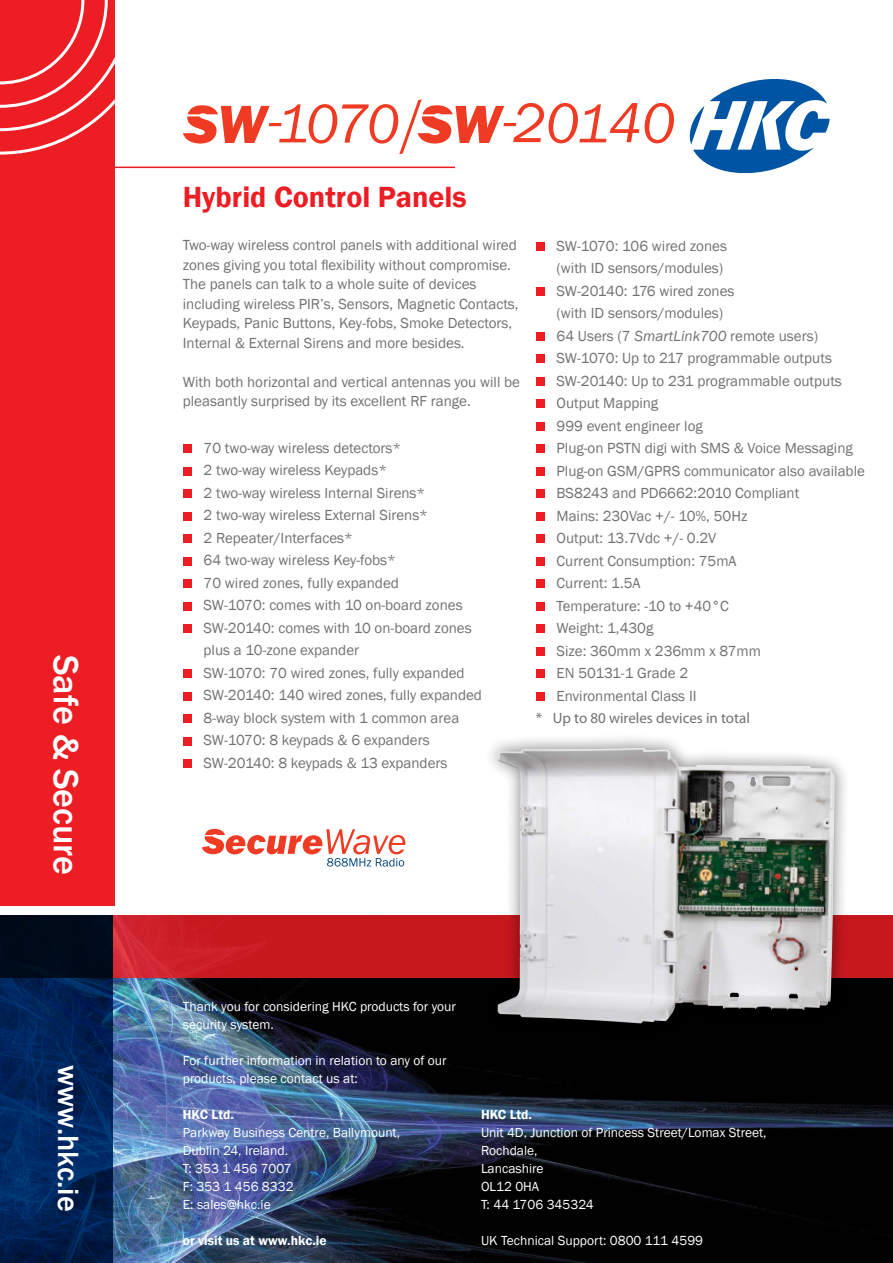
<style>
.page{position:relative;width:893px;height:1263px;background:#fff}
.page>*{position:absolute;margin:0;border:0;box-sizing:border-box;transform-origin:0 0}
.t1{font:500 36px "Franklin Gothic";color:#fff}
.t2{font:500 30.15px "Franklin Gothic";color:#fff}
.t3{font:600 30px "Franklin Gothic";color:#ed1d24}
.t4{font:15px/22.5px "Franklin Gothic";color:#717073}
.t5{font:15px "Myriad Pro";color:#717073}
.t6{font:13.5px/18px "Franklin Gothic";color:#fff}
.t7{font:600 13.5px "Franklin Gothic";color:#fff}
.s1{font-style:italic}
</style>
<div class="page">
<img style="left:113px;top:978px;width:780px;height:285px">
<svg style="left:113px;top:915px;width:780px;height:63px;background:#c91a21"></svg>
<svg style="left:0;top:915px;width:113px;height:348px;background:#001f4d"></svg>
<div style="left:0;top:0;width:115px;height:906px;background:#ed1d24"></div>
<svg style="left:0;top:0;width:115px;height:155px"></svg>
<svg style="left:689px;top:79px;width:141px;height:95px"></svg>
<hr style="left:105px;top:167px;width:350px;height:1px;background:#ed1d24">
<svg style="left:479px;top:738px;width:373px;height:303px"></svg>
<img style="left:498px;top:748px;width:337px;height:275px">
<svg style="left:202px;top:829px;width:203px;height:37px"></svg>
<div style="left:536px;top:242px;width:8px;height:9px;background:#ed1d24"></div>
<div style="left:536px;top:287px;width:8px;height:9px;background:#ed1d24"></div>
<div style="left:536px;top:332px;width:8px;height:9px;background:#ed1d24"></div>
<div style="left:536px;top:355px;width:8px;height:8px;background:#ed1d24"></div>
<div style="left:536px;top:377px;width:8px;height:9px;background:#ed1d24"></div>
<div style="left:536px;top:400px;width:8px;height:8px;background:#ed1d24"></div>
<div style="left:536px;top:422px;width:8px;height:9px;background:#ed1d24"></div>
<div style="left:536px;top:445px;width:8px;height:8px;background:#ed1d24"></div>
<div style="left:536px;top:467px;width:8px;height:9px;background:#ed1d24"></div>
<div style="left:536px;top:490px;width:8px;height:8px;background:#ed1d24"></div>
<div style="left:536px;top:512px;width:8px;height:9px;background:#ed1d24"></div>
<div style="left:536px;top:535px;width:8px;height:8px;background:#ed1d24"></div>
<div style="left:536px;top:557px;width:8px;height:9px;background:#ed1d24"></div>
<div style="left:536px;top:580px;width:8px;height:8px;background:#ed1d24"></div>
<div style="left:536px;top:602px;width:8px;height:9px;background:#ed1d24"></div>
<div style="left:536px;top:625px;width:8px;height:8px;background:#ed1d24"></div>
<div style="left:536px;top:647px;width:8px;height:9px;background:#ed1d24"></div>
<div style="left:536px;top:670px;width:8px;height:8px;background:#ed1d24"></div>
<div style="left:536px;top:692px;width:8px;height:9px;background:#ed1d24"></div>
<svg style="left:645px;top:103px;width:29px;height:40px"></svg>
<svg style="left:183px;top:99px;width:456px;height:55px"></svg>
<div style="left:183px;top:444px;width:8px;height:9px;background:#ed1d24"></div>
<div style="left:183px;top:467px;width:8px;height:8px;background:#ed1d24"></div>
<div style="left:183px;top:489px;width:8px;height:9px;background:#ed1d24"></div>
<div style="left:183px;top:512px;width:8px;height:8px;background:#ed1d24"></div>
<div style="left:183px;top:534px;width:8px;height:9px;background:#ed1d24"></div>
<div style="left:183px;top:557px;width:8px;height:8px;background:#ed1d24"></div>
<div style="left:183px;top:579px;width:8px;height:9px;background:#ed1d24"></div>
<div style="left:183px;top:602px;width:8px;height:8px;background:#ed1d24"></div>
<div style="left:183px;top:624px;width:8px;height:9px;background:#ed1d24"></div>
<div style="left:183px;top:669px;width:8px;height:9px;background:#ed1d24"></div>
<div style="left:183px;top:692px;width:8px;height:8px;background:#ed1d24"></div>
<div style="left:183px;top:714px;width:8px;height:9px;background:#ed1d24"></div>
<div style="left:183px;top:737px;width:8px;height:8px;background:#ed1d24"></div>
<div style="left:183px;top:759px;width:8px;height:9px;background:#ed1d24"></div>
<h1 class="t1" style="left:88px;top:655px;width:222px;rotate:90deg">Safe &amp; Secure</h1>
<h2 class="t2" style="left:87px;top:1065px;width:148px;rotate:90deg">www.hkc.ie</h2>
<h3 class="t3" style="left:183px;top:178px;width:285px">Hybrid Control Panels</h3>
<p class="t4" style="left:183px;top:236px;width:337px;line-height:19.5px">Two-way wireless control panels with additional wired zones giving you total flexibility without compromise.<br>The panels can talk to a whole suite of devices including wireless PIR’s, Sensors, Magnetic Contacts, Keypads, Panic Buttons, Key-fobs, Smoke Detectors, Internal &amp; External Sirens and more besides.</p>
<p class="t4" style="left:183px;top:372px;width:339px;line-height:19.5px">With both horizontal and vertical antennas you will be pleasantly surprised by its excellent RF range.</p>
<p class="t4" style="left:204px;top:437px;width:280px">70 two-way wireless detectors*<br>2 two-way wireless Keypads*<br>2 two-way wireless Internal Sirens*<br>2 two-way wireless External Sirens*<br>2 Repeater/Interfaces*<br>64 two-way wireless Key-fobs*<br>70 wired zones, fully expanded<br>SW-1070: comes with 10 on-board zones SW-20140: comes with 10 on-board zones plus a 10-zone expander<br>SW-1070: 70 wired zones, fully expanded SW-20140: 140 wired zones, fully expanded 8-way block system with 1 common area SW-1070: 8 keypads &amp; 6 expanders SW-20140: 8 keypads &amp; 13 expanders</p>
<p class="t4" style="left:557px;top:235px;width:310px">SW-1070: 106 wired zones<br>(with ID sensors/modules)<br>SW-20140: 176 wired zones<br>(with ID sensors/modules)<br>64 Users (7 <span class="s1">SmartLink700</span> remote users)<br>SW-1070: Up to 217 programmable outputs<br>SW-20140: Up to 231 programmable outputs<br>Output Mapping<br>999 event engineer log<br>Plug-on PSTN digi with SMS &amp; Voice Messaging<br>Plug-on GSM/GPRS communicator also available<br>BS8243 and PD6662:2010 Compliant<br>Mains: 230Vac +/- 10%, 50Hz<br>Output: 13.7Vdc +/- 0.2V<br>Current Consumption: 75mA<br>Current: 1.5A<br>Temperature: -10 to +40°C<br>Weight: 1,430g<br>Size: 360mm x 236mm x 87mm<br>EN 50131-1 Grade 2<br>Environmental Class II</p>
<p class="t5" style="left:536px;top:709px;width:216px">* Up to 80 wireles devices in total</p>
<p class="t6" style="left:183px;top:998px;width:275px">Thank you for considering HKC products for your security system.</p>
<p class="t6" style="left:183px;top:1052px;width:265px">For further information in relation to any of our products, please contact us at:</p>
<p class="t7" style="left:183px;top:1106px;width:53px">HKC Ltd.</p>
<p class="t6" style="left:183px;top:1124px;width:219px">Parkway Business Centre, Ballymount,<br>Dublin 24, Ireland.<br>T: 353 1 456 7007<br>F: 353 1 456 8332<br>E: sales@hkc.ie</p>
<p class="t7" style="left:183px;top:1232px;width:145px">or visit us at www.hkc.ie</p>
<p class="t7" style="left:481px;top:1106px;width:53px">HKC Ltd.</p>
<p class="t6" style="left:481px;top:1124px;width:287px">Unit 4D, Junction of Princess Street/Lomax Street,<br>Rochdale,<br>Lancashire<br>OL12 0HA<br>T: 44 1706 345324</p>
<p class="t6" style="left:481px;top:1232px;width:224px">UK Technical Support: 0800 111 4599</p>
</div>
